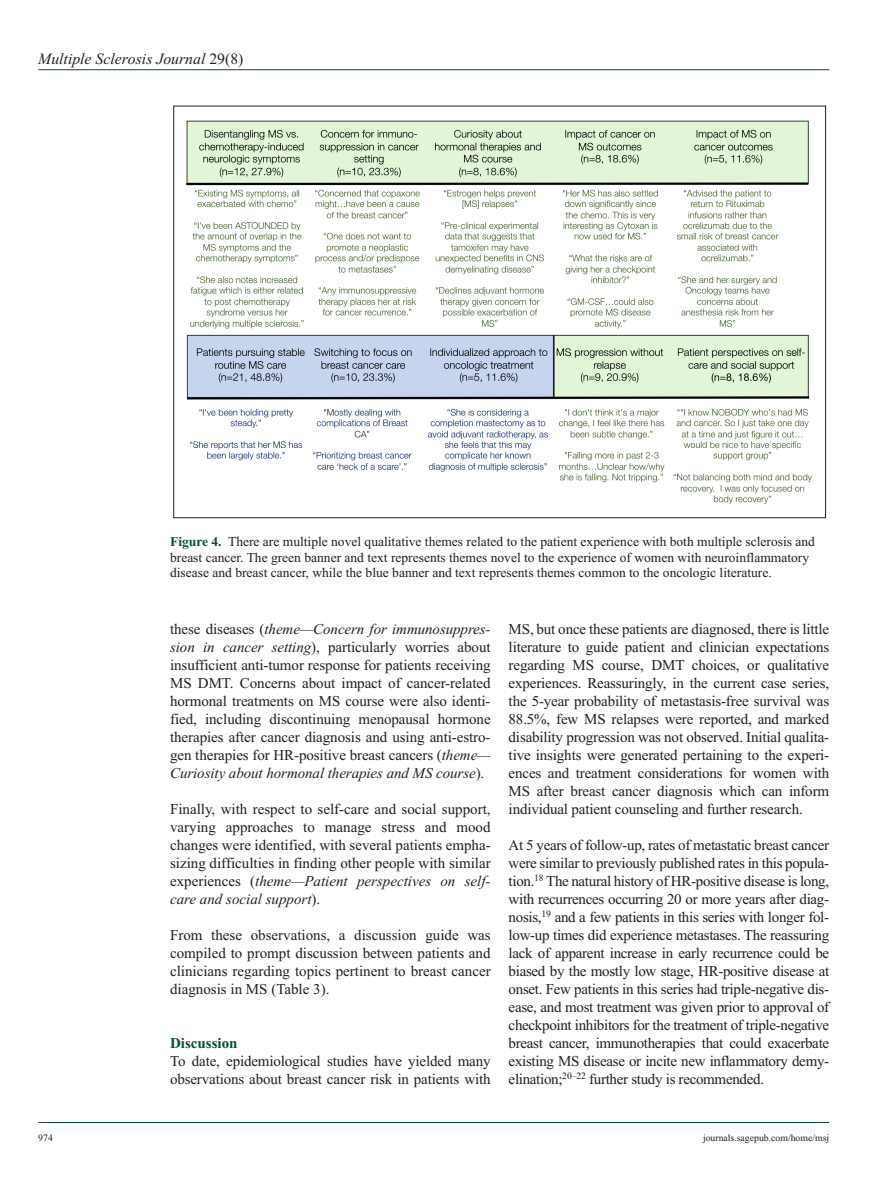
<style>
.page{position:relative;width:893px;height:1191px;background:#fff}
.page>*{position:absolute;margin:0;border:0;box-sizing:border-box;transform-origin:0 0}
.t1{font:italic 15.75px "Times New Roman";color:#231f20}
.t2{font:15px/18px "Times New Roman";letter-spacing:-.01em;color:#231f20;text-align:justify}
.t3{font:700 15px "Times New Roman";color:#015436}
.t4{font:13.5px/15.8px "Times New Roman";color:#231f20}
.t5{font:9.75px "Times New Roman";color:#231f20}
.s1{font-style:normal}
.s2{font-weight:700;color:#015436}
.s3{font-style:italic}
</style>
<div class="page">
<hr style="left:38px;top:69px;width:791px;height:1px;background:#015436">
<hr style="left:38px;top:1122px;width:791px;height:1px;background:#015436">
<img style="left:186px;top:120px;width:626px;height:384px">
<p class="t1" style="left:38px;top:50px;width:207px">Multiple Sclerosis Journal <span class="s1">29(8)</span></p>
<p class="t4" style="left:170px;top:533px;width:646px"><span class="s2">Figure 4.</span> There are multiple novel qualitative themes related to the patient experience with both multiple sclerosis and breast cancer. The green banner and text represents themes novel to the experience of women with neuroinflammatory disease and breast cancer, while the blue banner and text represents themes common to the oncologic literature.</p>
<p class="t2" style="left:170px;top:619px;width:322px">these diseases (<span class="s3">theme—Concern for immunosuppres&shy;sion in cancer setting</span>), particularly worries about insufficient anti-tumor response for patients receiving MS DMT. Concerns about impact of cancer-related hormonal treatments on MS course were also identi&shy;fied, including discontinuing menopausal hormone therapies after cancer diagnosis and using anti-estro&shy;gen therapies for HR-positive breast cancers (<span class="s3">theme— Curiosity about hormonal therapies and MS course</span>).</p>
<p class="t2" style="left:170px;top:799px;width:322px">Finally, with respect to self-care and social support, varying approaches to manage stress and mood changes were identified, with several patients empha&shy;sizing difficulties in finding other people with similar experiences (<span class="s3">theme—Patient perspectives on self&shy;care and social support</span>).</p>
<p class="t2" style="left:170px;top:925px;width:322px">From these observations, a discussion guide was compiled to prompt discussion between patients and clinicians regarding topics pertinent to breast cancer diagnosis in MS (Table 3).</p>
<p class="t3" style="left:170px;top:1034px;width:69px">Discussion</p>
<p class="t2" style="left:170px;top:1051px;width:322px">To date, epidemiological studies have yielded many observations about breast cancer risk in patients with</p>
<p class="t2" style="left:509px;top:619px;width:322px">MS, but once these patients are diagnosed, there is little literature to guide patient and clinician expectations regarding MS course, DMT choices, or qualitative experiences. Reassuringly, in the current case series, the 5-year probability of metastasis-free survival was 88.5%, few MS relapses were reported, and marked disability progression was not observed. Initial qualita&shy;tive insights were generated pertaining to the experi&shy;ences and treatment considerations for women with MS after breast cancer diagnosis which can inform individual patient counseling and further research.</p>
<p class="t2" style="left:509px;top:835px;width:322px">At 5 years of follow-up, rates of metastatic breast cancer were similar to previously published rates in this popula&shy;tion.<sup>18</sup> The natural history of HR-positive disease is long, with recurrences occurring 20 or more years after diag&shy;nosis,<sup>19</sup> and a few patients in this series with longer fol&shy;low-up times did experience metastases. The reassuring lack of apparent increase in early recurrence could be biased by the mostly low stage, HR-positive disease at onset. Few patients in this series had triple-negative dis&shy;ease, and most treatment was given prior to approval of checkpoint inhibitors for the treatment of triple-negative breast cancer, immunotherapies that could exacerbate existing MS disease or incite new inflammatory demy&shy;elination;<sup>20–22</sup> further study is recommended.</p>
<p class="t5" style="left:38px;top:1132px;width:16px">974</p>
<p class="t5" style="left:703px;top:1132px;width:128px">journals.sagepub.com/home/msj</p>
</div>
